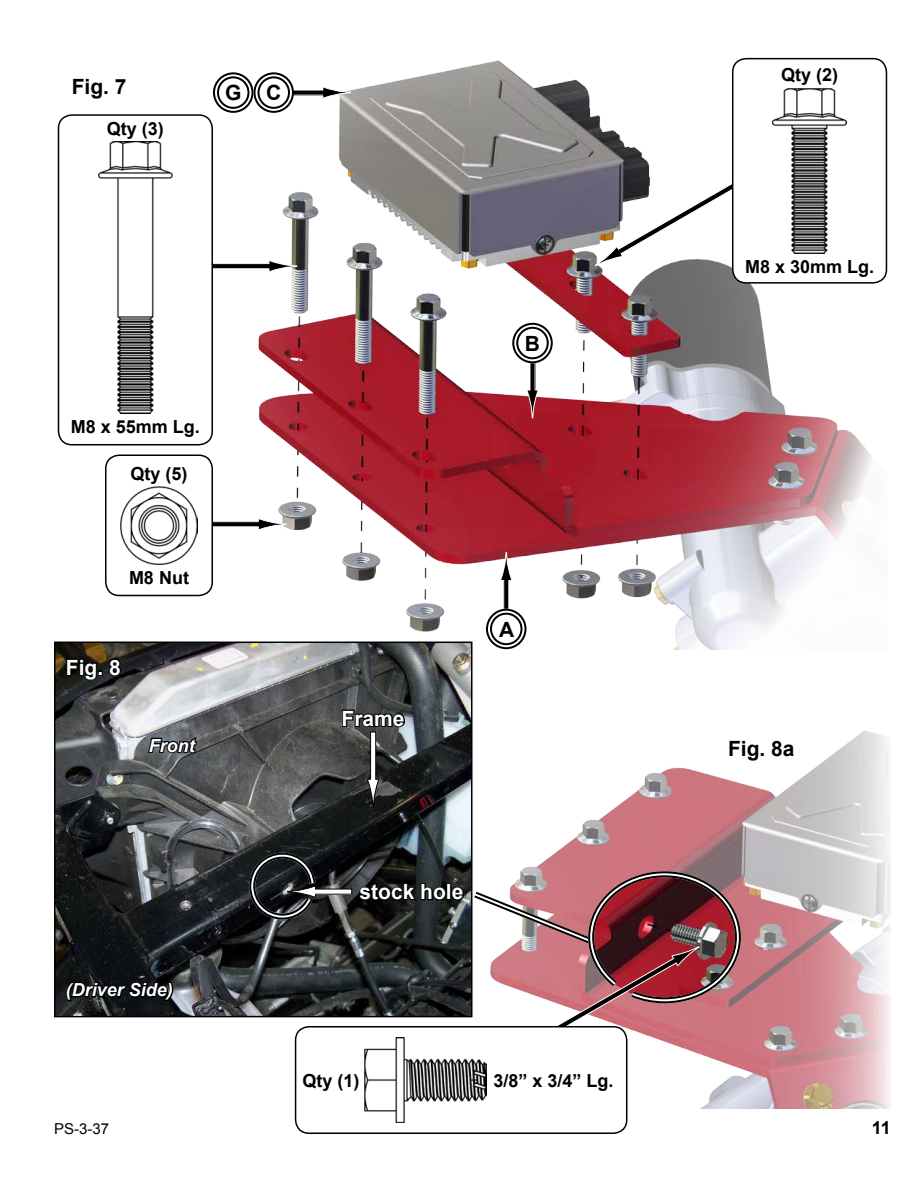
<style>
.page{position:relative;width:918px;height:1188px;background:#fff}
.page>*{position:absolute;margin:0;border:0;box-sizing:border-box;transform-origin:0 0}
.t1{font:700 21px "Arial";color:#fff}
.t2{font:700 21px "Arial";color:#000}
.t3{font:700 18px "Arial";color:#000}
.t4{font:italic 700 18px "Arial";color:#fff}
.t5{font:15px "Arial";color:#000}
</style>
<div class="page">
<img style="left:57px;top:645px;width:412px;height:369px">
<img style="left:453px;top:731px;width:438px;height:377px">
<svg style="left:64px;top:980px;width:111px;height:22px;background:#0e0f11"></svg>
<svg style="left:727px;top:736px;width:70px;height:27px"></svg>
<div style="left:296px;top:1027px;width:331px;height:106px;background:#fff;border-radius:14px"></div>
<div style="left:295px;top:1026px;width:332px;height:108px;border:2px solid #000;border-radius:14px"></div>
<img style="left:365px;top:1054px;width:121px;height:69px">
<svg style="left:147px;top:735px;width:52px;height:20px"></svg>
<svg style="left:65px;top:657px;width:58px;height:25px"></svg>
<svg style="left:341px;top:706px;width:66px;height:23px;background:#2b2e2e"></svg>
<div style="left:371px;top:732px;width:5px;height:48px;background:#fff"></div>
<div style="left:370px;top:732px;width:6px;height:48px;border:1px solid #000"></div>
<svg style="left:367px;top:779px;width:13px;height:29px"></svg>
<div style="left:315px;top:889px;width:37px;height:5px;background:#fff"></div>
<svg style="left:246px;top:850px;width:73px;height:73px;background:#2f3134"></svg>
<svg style="left:357px;top:868px;width:387px;height:186px"></svg>
<img style="left:108px;top:57px;width:779px;height:592px">
<svg style="left:108px;top:76px;width:20px;height:25px"></svg>
<div style="left:504px;top:580px;width:5px;height:32px;background:#000"></div>
<div style="left:503px;top:580px;width:6px;height:33px;border:1px solid #fff"></div>
<svg style="left:500px;top:553px;width:13px;height:28px"></svg>
<svg style="left:496px;top:619px;width:21px;height:20px"></svg>
<div style="left:486px;top:609px;width:40px;height:40px;border:6px solid #fff;border-radius:50%"></div>
<div style="left:486px;top:609px;width:40px;height:40px;border:2px solid #000101;border-radius:50%"></div>
<div style="left:490px;top:613px;width:32px;height:32px;border:2px solid #000101;border-radius:50%"></div>
<div style="left:291px;top:90px;width:32px;height:5px;background:#000"></div>
<svg style="left:322px;top:86px;width:29px;height:13px"></svg>
<svg style="left:223px;top:82px;width:20px;height:21px"></svg>
<div style="left:213px;top:72px;width:41px;height:41px;border:6px solid #fff;border-radius:50%"></div>
<div style="left:213px;top:72px;width:40px;height:41px;border:2px solid #000101;border-radius:50%"></div>
<div style="left:217px;top:76px;width:32px;height:33px;border:2px solid #000101;border-radius:50%"></div>
<svg style="left:595px;top:145px;width:137px;height:121px"></svg>
<div style="left:177px;top:522px;width:82px;height:5px;background:#000"></div>
<div style="left:177px;top:521px;width:82px;height:6px;border:1px solid #fff"></div>
<svg style="left:258px;top:518px;width:29px;height:13px"></svg>
<div style="left:106px;top:455px;width:106px;height:140px;background:#fff;border-radius:14px"></div>
<div style="left:105px;top:454px;width:108px;height:142px;border:2px solid #000;border-radius:14px"></div>
<img style="left:120px;top:486px;width:78px;height:78px">
<div style="left:188px;top:264px;width:81px;height:5px;background:#000"></div>
<div style="left:188px;top:263px;width:82px;height:6px;border:1px solid #fff"></div>
<svg style="left:268px;top:260px;width:29px;height:13px"></svg>
<div style="left:733px;top:59px;width:153px;height:224px;background:#fff;border-radius:14px"></div>
<div style="left:732px;top:58px;width:155px;height:226px;border:2px solid #000;border-radius:14px"></div>
<img style="left:773px;top:88px;width:73px;height:165px">
<div style="left:530px;top:358px;width:5px;height:32px;background:#000"></div>
<svg style="left:526px;top:389px;width:13px;height:29px"></svg>
<svg style="left:265px;top:82px;width:18px;height:21px"></svg>
<div style="left:254px;top:72px;width:40px;height:41px;border:6px solid #fff;border-radius:50%"></div>
<div style="left:254px;top:72px;width:40px;height:41px;border:2px solid #000101;border-radius:50%"></div>
<div style="left:258px;top:76px;width:32px;height:33px;border:2px solid #000101;border-radius:50%"></div>
<svg style="left:524px;top:333px;width:18px;height:20px"></svg>
<div style="left:512px;top:323px;width:41px;height:40px;border:6px solid #fff;border-radius:50%"></div>
<div style="left:512px;top:323px;width:41px;height:40px;border:2px solid #000101;border-radius:50%"></div>
<div style="left:516px;top:327px;width:33px;height:32px;border:2px solid #000101;border-radius:50%"></div>
<div style="left:58px;top:115px;width:154px;height:330px;background:#fff;border-radius:14px"></div>
<div style="left:58px;top:114px;width:155px;height:331px;border:2px solid #000;border-radius:14px"></div>
<img style="left:98px;top:142px;width:74px;height:271px">
<p class="t2" style="left:72px;top:72px;width:56px">Fig. 7</p>
<p class="t3" style="left:107px;top:117px;width:59px">Qty (3)</p>
<p class="t2" style="left:225px;top:79px;width:18px">G</p>
<p class="t2" style="left:266px;top:79px;width:17px">C</p>
<p class="t3" style="left:71px;top:415px;width:131px">M8 x 55mm Lg.</p>
<p class="t3" style="left:130px;top:461px;width:59px">Qty (5)</p>
<p class="t3" style="left:129px;top:566px;width:61px">M8 Nut</p>
<p class="t1" style="left:66px;top:653px;width:56px">Fig. 8</p>
<p class="t4" style="left:149px;top:733px;width:47px">Front</p>
<p class="t4" style="left:66px;top:978px;width:109px">(Driver Side)</p>
<p class="t2" style="left:525px;top:329px;width:17px">B</p>
<p class="t1" style="left:342px;top:704px;width:65px">Frame</p>
<p class="t2" style="left:499px;top:615px;width:17px">A</p>
<p class="t1" style="left:360px;top:878px;width:105px">stock hole</p>
<p class="t3" style="left:303px;top:1068px;width:59px">Qty (1)</p>
<p class="t3" style="left:493px;top:1068px;width:122px">3/8” x 3/4” Lg.</p>
<p class="t3" style="left:781px;top:63px;width:59px">Qty (2)</p>
<p class="t3" style="left:745px;top:255px;width:131px">M8 x 30mm Lg.</p>
<p class="t2" style="left:728px;top:734px;width:68px">Fig. 8a</p>
<p class="t5" style="left:54px;top:1119px;width:57px">PS-3-37</p>
<p class="t3" style="left:872px;top:1116px;width:21px">11</p>
</div>
